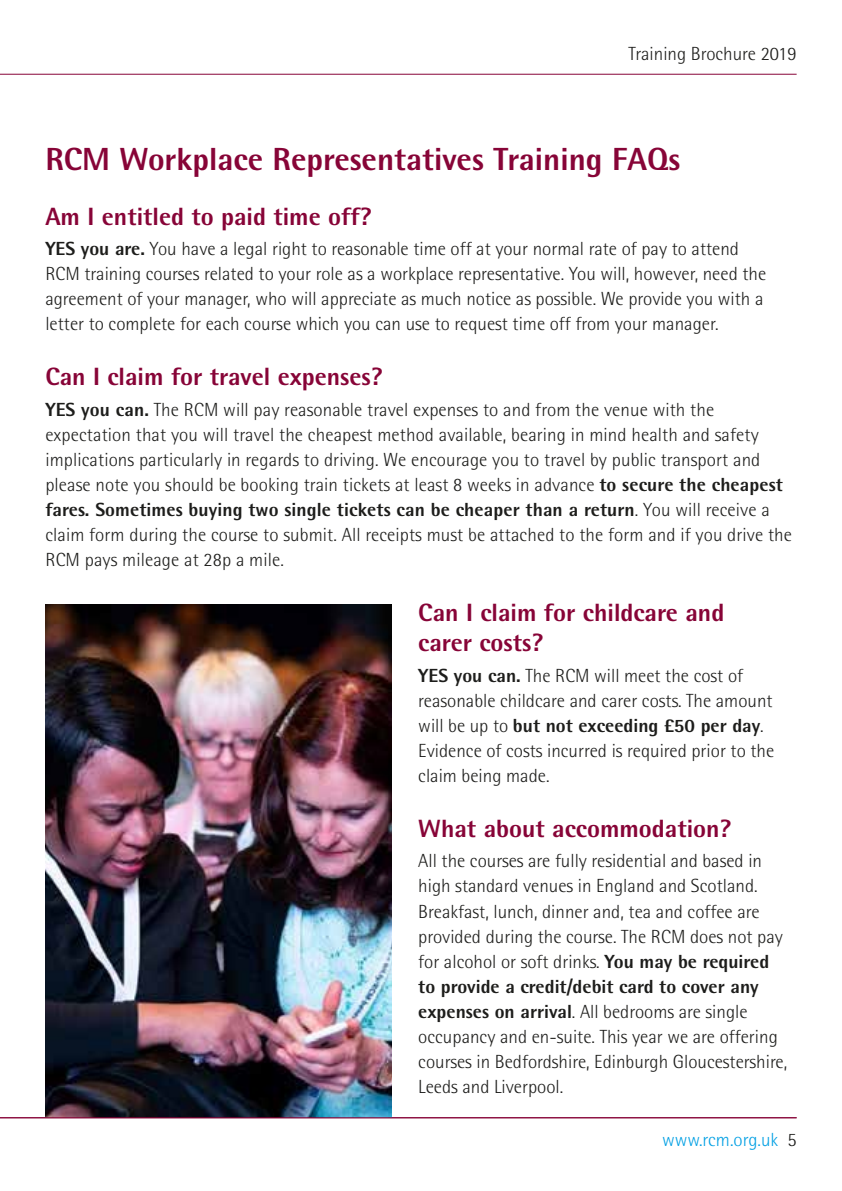
<style>
.page{position:relative;width:842px;height:1191px;background:#fff}
.page>*{position:absolute;margin:0;border:0;box-sizing:border-box;transform-origin:0 0}
.t1{font:800 32px "Rotis Semi Sans";color:#870437}
.t2{font:800 25px/30px "Rotis Semi Sans";color:#870437}
.t3{font:300 19px/25px "Rotis Semi Sans";color:#1d1d1b}
.t4{font:300 19px "Rotis Semi Sans";color:#009fe3}
.s1{font-weight:800}
.s2{color:#1d1d1b}
</style>
<div class="page">
<hr style="left:0;top:74px;width:797px;height:1px;background:#870437">
<img style="left:45px;top:604px;width:346px;height:513px">
<hr style="left:0;top:1117px;width:797px;height:1px;background:#870437">
<p class="t3" style="left:628px;top:41px;width:170px">Training Brochure 2019</p>
<h1 class="t1" style="left:45px;top:138px;width:636px">RCM Workplace Representatives Training FAQs</h1>
<h2 class="t2" style="left:45px;top:201px;width:327px">Am I entitled to paid time off?</h2>
<p class="t3" style="left:45px;top:236px;width:722px"><span class="s1">YES you are.</span> You have a legal right to reasonable time off at your normal rate of pay to attend RCM training courses related to your role as a workplace representative. You will, however, need the agreement of your manager, who will appreciate as much notice as possible. We provide you with a letter to complete for each course which you can use to request time off from your manager.</p>
<h2 class="t2" style="left:45px;top:361px;width:339px">Can I claim for travel expenses?</h2>
<p class="t3" style="left:45px;top:397px;width:748px"><span class="s1">YES you can.</span> The RCM will pay reasonable travel expenses to and from the venue with the expectation that you will travel the cheapest method available, bearing in mind health and safety implications particularly in regards to driving. We encourage you to travel by public transport and please note you should be booking train tickets at least 8 weeks in advance <span class="s1">to secure the cheapest fares. Sometimes buying two single tickets can be cheaper than a return</span>. You will receive a claim form during the course to submit. All receipts must be attached to the form and if you drive the RCM pays mileage at 28p a mile.</p>
<h2 class="t2" style="left:418px;top:597px;width:307px">Can I claim for childcare and carer costs?</h2>
<p class="t3" style="left:418px;top:663px;width:357px"><span class="s1">YES you can.</span> The RCM will meet the cost of reasonable childcare and carer costs. The amount will be up to <span class="s1">but not exceeding £50 per day</span>.<br>Evidence of costs incurred is required prior to the claim being made.</p>
<h2 class="t2" style="left:418px;top:813px;width:314px">What about accommodation?</h2>
<p class="t3" style="left:418px;top:848px;width:370px">All the courses are fully residential and based in high standard venues in England and Scotland.<br>Breakfast, lunch, dinner and, tea and coffee are provided during the course. The RCM does not pay for alcohol or soft drinks. <span class="s1">You may be required to provide a credit/debit card to cover any expenses on arrival</span>. All bedrooms are single occupancy and en-suite. This year we are offering courses in Bedfordshire, Edinburgh Gloucestershire, Leeds and Liverpool.</p>
<p class="t4" style="left:662px;top:1128px;width:136px">www.rcm.org.uk <span class="s2">5</span></p>
</div>
